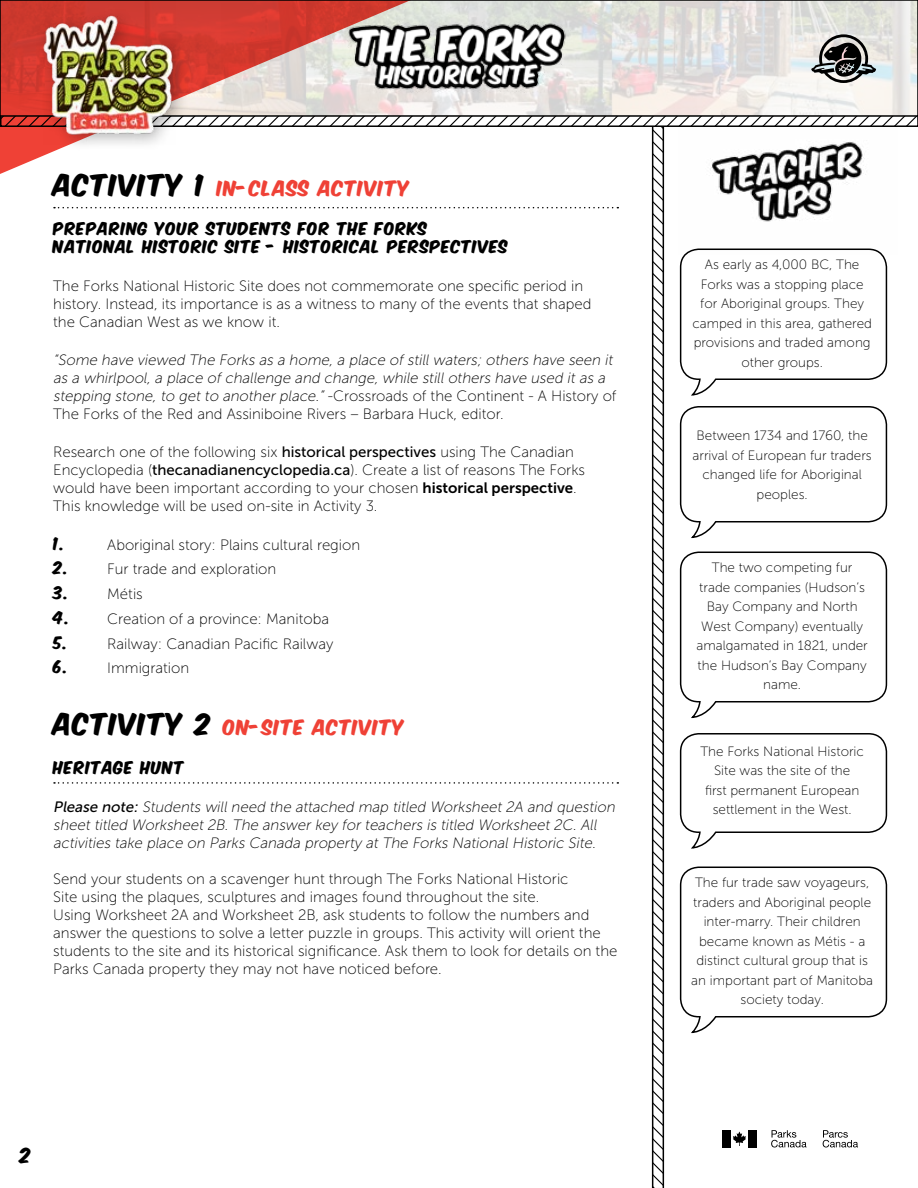
<style>
.page{position:relative;width:918px;height:1188px;background:#fff}
.page>*{position:absolute;margin:0;border:0;box-sizing:border-box;transform-origin:0 0}
.t1{font:18px "Komika Axis";letter-spacing:.06em;color:#ef4136}
.t2{font:18px "Komika Axis";color:#000}
.t3{font:15px/18px "Museo Sans 100";color:#000}
.t4{font:italic 15px/18px "Museo Sans 100";color:#000}
.t5{font:15px/18px "Komika Axis";letter-spacing:.06em;color:#000}
.t6{font:13.5px/19.5px "Museo Sans 100";color:#000;text-align:center}
.s1{font-size:25.5px;color:#000}
.s2{font-style:normal}
.s3{font-family:"Museo Sans 500"}
.s4{font-family:"Museo Sans 700"}
</style>
<div class="page">
<svg style="left:651px;top:166px;width:12px;height:1022px"></svg>
<svg style="left:663px;top:166px;width:2px;height:1022px"></svg>
<svg style="left:679px;top:255px;width:209px;height:141px"></svg>
<img style="left:684px;top:166px;width:199px;height:89px">
<svg style="left:1px;top:2px;width:917px;height:164px"></svg>
<svg style="left:54px;top:207px;width:564px;height:1px"></svg>
<svg style="left:54px;top:782px;width:564px;height:2px"></svg>
<svg style="left:679px;top:406px;width:209px;height:133px"></svg>
<svg style="left:679px;top:733px;width:209px;height:116px"></svg>
<svg style="left:679px;top:551px;width:209px;height:168px"></svg>
<img style="left:222px;top:3px;width:474px;height:108px">
<svg style="left:653px;top:866px;width:235px;height:321px"></svg>
<p class="t1" style="left:53px;top:180px;width:358px"><span class="s1">ACTIVITY 1</span> IN-CLASS ACTIVITY</p>
<p class="t5" style="left:53px;top:220px;width:456px">PREPARING YOUR STUDENTS FOR THE FORKS<br>NATIONAL HISTORIC SITE - HISTORICAL PERSPECTIVES</p>
<p class="t3" style="left:53px;top:277px;width:540px">The Forks National Historic Site does not commemorate one specific period in history. Instead, its importance is as a witness to many of the events that shaped the Canadian West as we know it.</p>
<p class="t4" style="left:53px;top:351px;width:565px">“Some have viewed The Forks as a home, a place of still waters; others have seen it as a whirlpool, a place of challenge and change, while still others have used it as a stepping stone, to get to another place.” <span class="s2">-Crossroads of the Continent - A History of The Forks of the Red and Assiniboine Rivers – Barbara Huck, editor.</span></p>
<p class="t3" style="left:53px;top:443px;width:533px">Research one of the following six <span class="s3">historical perspectives</span> using The Canadian Encyclopedia (<span class="s3">thecanadianencyclopedia.ca</span>). Create a list of reasons The Forks would have been important according to your chosen <span class="s4">historical perspective</span>.<br>This knowledge will be used on-site in Activity 3.</p>
<p class="t5" style="left:53px;top:535px;width:13px">1.</p>
<p class="t3" style="left:107px;top:536px;width:255px">Aboriginal story: Plains cultural region</p>
<p class="t5" style="left:53px;top:560px;width:17px">2.</p>
<p class="t3" style="left:107px;top:560px;width:171px">Fur trade and exploration</p>
<p class="t5" style="left:53px;top:585px;width:17px">3.</p>
<p class="t3" style="left:107px;top:585px;width:37px">Métis</p>
<p class="t5" style="left:53px;top:610px;width:18px">4.</p>
<p class="t3" style="left:107px;top:610px;width:223px">Creation of a province: Manitoba</p>
<p class="t5" style="left:53px;top:634px;width:16px">5.</p>
<p class="t3" style="left:107px;top:635px;width:228px">Railway: Canadian Pacific Railway</p>
<p class="t5" style="left:53px;top:659px;width:17px">6.</p>
<p class="t3" style="left:107px;top:659px;width:84px">Immigration</p>
<p class="t1" style="left:53px;top:719px;width:353px"><span class="s1">ACTIVITY 2</span> ON-SITE ACTIVITY</p>
<p class="t5" style="left:53px;top:760px;width:132px">HERITAGE HUNT</p>
<p class="t4" style="left:53px;top:798px;width:566px"><span class="s3">Please note:</span> Students will need the attached map titled Worksheet 2A and question sheet titled Worksheet 2B. The answer key for teachers is titled Worksheet 2C. All activities take place on Parks Canada property at The Forks National Historic Site.</p>
<p class="t3" style="left:53px;top:870px;width:566px">Send your students on a scavenger hunt through The Forks National Historic<br>Site using the plaques, sculptures and images found throughout the site.<br>Using Worksheet 2A and Worksheet 2B, ask students to follow the numbers and answer the questions to solve a letter puzzle in groups. This activity will orient the students to the site and its historical significance. Ask them to look for details on the Parks Canada property they may not have noticed before.</p>
<p class="t2" style="left:20px;top:1147px;width:13px">2</p>
<p class="t6" style="left:692px;top:255px;width:181px">As early as 4,000 BC, The<br>Forks was a stopping place for Aboriginal groups. They camped in this area, gathered provisions and traded among other groups.</p>
<p class="t6" style="left:693px;top:426px;width:181px">Between 1734 and 1760, the arrival of European fur traders changed life for Aboriginal peoples.</p>
<p class="t6" style="left:697px;top:558px;width:173px">The two competing fur trade companies (Hudson’s<br>Bay Company and North<br>West Company) eventually amalgamated in 1821, under the Hudson’s Bay Company name.</p>
<p class="t6" style="left:700px;top:742px;width:165px">The Forks National Historic<br>Site was the site of the<br>first permanent European settlement in the West.</p>
<p class="t6" style="left:691px;top:873px;width:183px">The fur trade saw voyageurs, traders and Aboriginal people inter-marry. Their children became known as Métis - a distinct cultural group that is an important part of Manitoba society today.</p>
</div>
